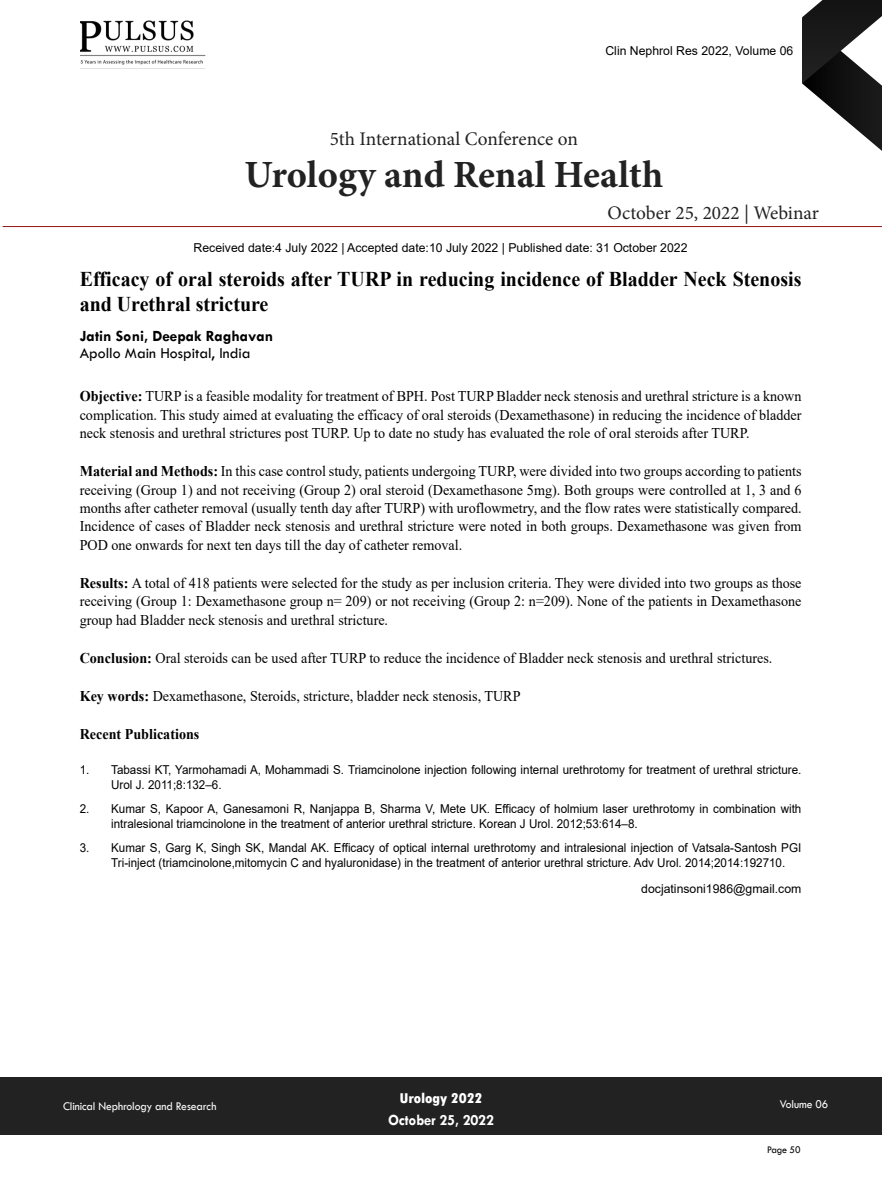
<style>
.page{position:relative;width:882px;height:1197px;background:#fff}
.page>*{position:absolute;margin:0;border:0;box-sizing:border-box;transform-origin:0 0}
.t1{font:700 38.5px "Minion Pro";color:#222223}
.t2{font:700 21px/24.5px "Times New Roman";color:#000;scale:.95 1}
.t3{font:19.25px "Minion Pro";color:#222223}
.t4{font:700 15.75px "Tw Cen";color:#000}
.t5{font:15.75px "Tw Cen";color:#000}
.t6{font:700 15.75px "Tw Cen";letter-spacing:-.01em;color:#fff;scale:.95 1}
.t7{font:14.88px/18.4px "Times New Roman";color:#000;text-align:justify;scale:.95 1}
.t8{font:700 14.88px "Times New Roman";color:#000;scale:.95 1}
.t9{font:800 condensed 14.88px "Tw Cen";letter-spacing:-.01em;color:#fff;scale:1.1 1}
.t10{font:12.25px/14.7px "Arial";color:#000;scale:.95 1}
.t11{font:12.25px "Arial";color:#000}
.t12{font:12.25px "Tw Cen";letter-spacing:-.01em;color:#fff;scale:.95 1}
.t13{font:10.5px "Tw Cen";letter-spacing:-.02em;color:#000;scale:.95 1}
.s1{font-weight:700}
</style>
<div class="page">
<svg style="left:802px;top:0;width:80px;height:151px"></svg>
<div style="left:0;top:1077px;width:882px;height:58px;background:#222223"></div>
<hr style="left:3px;top:226px;width:879px;height:1px;background:#931314">
<img style="left:81px;top:20px;width:125px;height:49px">
<p class="t11" style="left:605px;top:43px;width:189px">Clin Nephrol Res 2022, Volume 06</p>
<p class="t3" style="left:330px;top:125px;width:250px">5th International Conference on</p>
<h1 class="t1" style="left:245px;top:147px;width:420px">Urology and Renal Health</h1>
<p class="t3" style="left:608px;top:200px;width:213px">October 25, 2022 | Webinar</p>
<p class="t11" style="left:194px;top:239px;width:495px">Received date:4 July 2022 | Accepted date:10 July 2022 | Published date: 31 October 2022</p>
<h2 class="t2" style="left:80px;top:266px;width:761px">Efficacy of oral steroids after TURP in reducing incidence of Bladder Neck Stenosis and Urethral stricture</h2>
<p class="t4" style="left:80px;top:326px;width:195px">Jatin Soni, Deepak Raghavan</p>
<p class="t5" style="left:80px;top:344px;width:172px">Apollo Main Hospital, India</p>
<p class="t7" style="left:80px;top:387px;width:761px"><span class="s1">Objective:</span> TURP is a feasible modality for treatment of BPH. Post TURP Bladder neck stenosis and urethral stricture is a known complication. This study aimed at evaluating the efficacy of oral steroids (Dexamethasone) in reducing the incidence of bladder neck stenosis and urethral strictures post TURP. Up to date no study has evaluated the role of oral steroids after TURP.</p>
<p class="t7" style="left:80px;top:462px;width:761px"><span class="s1">Material and Methods:</span> In this case control study, patients undergoing TURP, were divided into two groups according to patients receiving (Group 1) and not receiving (Group 2) oral steroid (Dexamethasone 5mg). Both groups were controlled at 1, 3 and 6 months after catheter removal (usually tenth day after TURP) with uroflowmetry, and the flow rates were statistically compared.<br>Incidence of cases of Bladder neck stenosis and urethral stricture were noted in both groups. Dexamethasone was given from POD one onwards for next ten days till the day of catheter removal.</p>
<p class="t7" style="left:80px;top:573px;width:761px"><span class="s1">Results:</span> A total of 418 patients were selected for the study as per inclusion criteria. They were divided into two groups as those receiving (Group 1: Dexamethasone group n= 209) or not receiving (Group 2: n=209). None of the patients in Dexamethasone group had Bladder neck stenosis and urethral stricture.</p>
<p class="t7" style="left:80px;top:648px;width:731px"><span class="s1">Conclusion:</span> Oral steroids can be used after TURP to reduce the incidence of Bladder neck stenosis and urethral strictures.</p>
<p class="t7" style="left:80px;top:686px;width:466px"><span class="s1">Key words:</span> Dexamethasone, Steroids, stricture, bladder neck stenosis, TURP</p>
<p class="t8" style="left:80px;top:724px;width:128px">Recent Publications</p>
<p class="t10" style="left:111px;top:762px;width:728px;text-indent:-32px">1. Tabassi KT, Yarmohamadi A, Mohammadi S. Triamcinolone injection following internal urethrotomy for treatment of urethral stricture.<br>Urol J. 2011;8:132–6.</p>
<p class="t10" style="left:111px;top:801px;width:728px;text-indent:-32px">2. Kumar S, Kapoor A, Ganesamoni R, Nanjappa B, Sharma V, Mete UK. Efficacy of holmium laser urethrotomy in combination with intralesional triamcinolone in the treatment of anterior urethral stricture. Korean J Urol. 2012;53:614–8.</p>
<p class="t10" style="left:111px;top:841px;width:728px;text-indent:-32px">3. Kumar S, Garg K, Singh SK, Mandal AK. Efficacy of optical internal urethrotomy and intralesional injection of Vatsala-Santosh PGI<br>Tri-inject (triamcinolone,mitomycin C and hyaluronidase) in the treatment of anterior urethral stricture. Adv Urol. 2014;2014:192710.</p>
<p class="t11" style="left:641px;top:880px;width:162px">docjatinsoni1986@gmail.com</p>
<p class="t12" style="left:63px;top:1099px;width:163px">Clinical Nephrology and Research</p>
<p class="t9" style="left:399px;top:1089px;width:77px">Urology 2022</p>
<p class="t6" style="left:388px;top:1111px;width:113px">October 25, 2022</p>
<p class="t12" style="left:780px;top:1097px;width:53px">Volume 06</p>
<p class="t13" style="left:767px;top:1143px;width:37px">Page 50</p>
</div>
